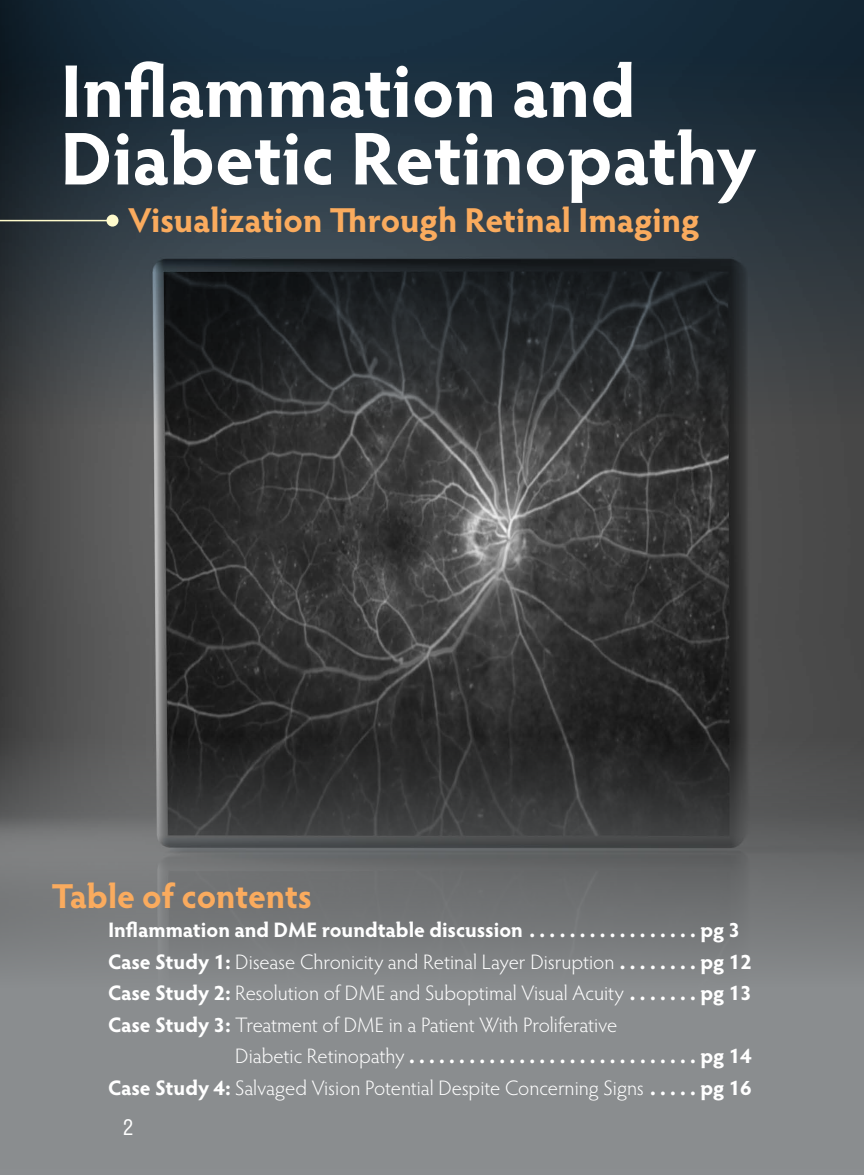
<style>
.page{position:relative;width:864px;height:1175px;background:#fff}
.page>*{position:absolute;margin:0;border:0;box-sizing:border-box;transform-origin:0 0}
.NRP_SUBHEAD{font:700 75px/67.5px "Hypatia Sans Pro";letter-spacing:-.005em;color:#fff}
.NRP_SUBHEAD-2{font:700 34.65px "Hypatia Sans Pro";letter-spacing:-.005em;color:#faab5e}
.NRP_SUBHEAD-3{font:300 21px/31.5px "Hypatia Sans Pro";color:#fff}
.NRP_SUBHEAD-4{font:700 21px "Hypatia Sans Pro";color:#fff}
.t1{font:300 21px "Stratos";color:#fff}
.s1{font-weight:700}
</style>
<div class="page">
<img style="left:0;top:424px;width:864px;height:744px">
<svg style="left:0;top:0;width:864px;height:424px;background:#27323b"></svg>
<hr style="left:0;top:220px;width:112px;height:1px;background:#fffbcc">
<div style="left:106px;top:214px;width:12px;height:12px;background:#fffbcc;border-radius:50%"></div>
<p class="NRP_SUBHEAD" style="left:60px;top:54px;width:698px">Inflammation and<br>Diabetic Retinopathy</p>
<p class="NRP_SUBHEAD-2" style="left:128px;top:196px;width:573px">Visualization Through Retinal Imaging</p>
<p class="NRP_SUBHEAD-2" style="left:52px;top:871px;width:262px">Table of contents</p>
<p class="NRP_SUBHEAD-4" style="left:108px;top:915px;width:634px">Inflammation and DME roundtable discussion . . . . . . . . . . . . . . . . . pg 3</p>
<p class="NRP_SUBHEAD-3" style="left:108px;top:945px;width:645px"><span class="s1">Case Study 1:</span> Disease Chronicity and Retinal Layer Disruption <span class="s1">. . . . . . . . pg 12</span></p>
<p class="NRP_SUBHEAD-3" style="left:108px;top:977px;width:645px"><span class="s1">Case Study 2:</span> Resolution of DME and Suboptimal Visual Acuity <span class="s1">. . . . . . . pg 13</span></p>
<p class="NRP_SUBHEAD-3" style="left:235px;top:1008px;width:518px;text-indent:-127px"><span class="s1">Case Study 3:</span> Treatment of DME in a Patient With Proliferative<br>Diabetic Retinopathy <span class="s1">. . . . . . . . . . . . . . . . . . . . . . . . . . . . . pg 14</span></p>
<p class="NRP_SUBHEAD-3" style="left:108px;top:1071px;width:645px"><span class="s1">Case Study 4:</span> Salvaged Vision Potential Despite Concerning Signs <span class="s1">. . . . . pg 16</span></p>
<p class="t1" style="left:123px;top:1110px;width:13px">2</p>
</div>
